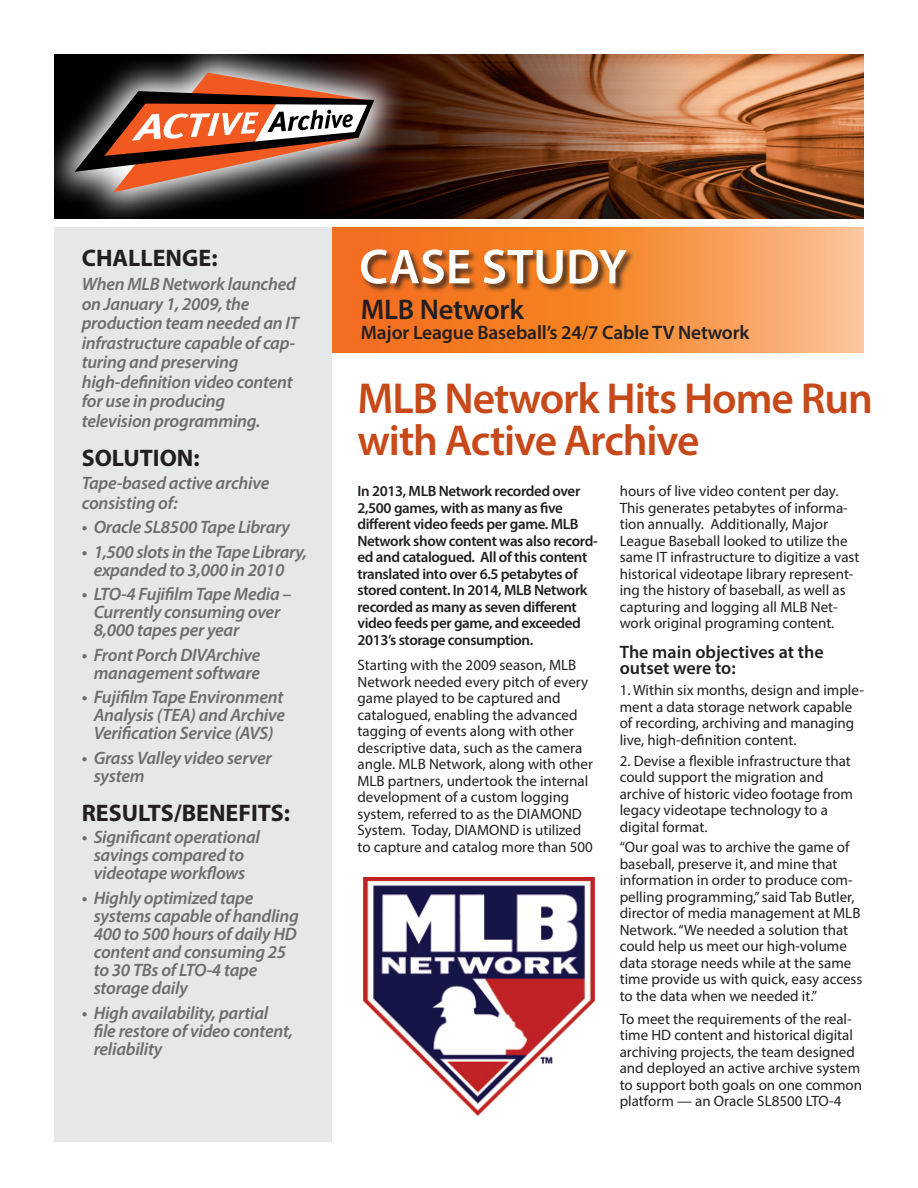
<style>
.page{position:relative;width:918px;height:1188px;background:#fff}
.page>*{position:absolute;margin:0;border:0;box-sizing:border-box;transform-origin:0 0}
.t1{font:600 43.5px/42px "Myriad Pro";letter-spacing:-.025em;color:#c74919}
.t2{font:600 28.5px "Myriad Pro";letter-spacing:-.01em;color:#231f20}
.t3{font:700 24px "Myriad Pro";color:#231f20}
.t4{font:600 19.5px "Myriad Pro";letter-spacing:-.01em;color:#231f20}
.t5{font:italic 600 18px/18px "Myriad Pro";letter-spacing:-.015em;color:#6c6d70}
.t6{font:600 18px/16.5px "Myriad Pro";color:#231f20}
.t7{font:15px/16.5px "Myriad Pro";color:#231f20}
.t8{font:600 15px/16.5px "Myriad Pro";letter-spacing:-.025em;color:#231f20}
</style>
<div class="page">
<svg style="left:332px;top:227px;width:532px;height:125px;background:#f69146"></svg>
<img style="left:409px;top:54px;width:455px;height:165px">
<svg style="left:54px;top:54px;width:355px;height:165px;background:#211816"></svg>
<svg style="left:75px;top:73px;width:299px;height:119px;background:#865c4d"></svg>
<div style="left:54px;top:227px;width:278px;height:915px;background:#e6e7e9"></div>
<div style="left:361px;top:249px;width:274px;height:44px;background:#231f20;opacity:.75"></div>
<svg style="left:361px;top:249px;width:266px;height:35px"></svg>
<img style="left:363px;top:877px;width:232px;height:239px">
<p class="t3" style="left:82px;top:243px;width:137px">CHALLENGE:</p>
<p class="t5" style="left:82px;top:274px;width:219px;line-height:19.5px">When MLB Network launched on January 1, 2009, the production team needed an IT infrastructure capable of cap&shy;turing and preserving high-definition video content for use in producing television programming.</p>
<p class="t3" style="left:82px;top:442px;width:120px">SOLUTION:</p>
<p class="t5" style="left:82px;top:473px;width:189px;line-height:19.5px">Tape-based active archive consisting of:</p>
<p class="t5" style="left:82px;top:518px;width:210px">• Oracle SL8500 Tape Library</p>
<p class="t5" style="left:94px;top:542px;width:215px;text-indent:-12px">• 1,500 slots in the Tape Library, expanded to 3,000 in 2010</p>
<p class="t5" style="left:94px;top:585px;width:199px;text-indent:-12px">• LTO-4 Fujifilm Tape Media –<br>Currently consuming over<br>8,000 tapes per year</p>
<p class="t5" style="left:82px;top:645px;width:180px;text-align:right">• Front Porch DIVArchive management software</p>
<p class="t5" style="left:94px;top:688px;width:193px;text-align:justify;text-indent:-12px">• Fujifilm Tape Environment Analysis (TEA) and Archive Verification Service (AVS)</p>
<p class="t5" style="left:94px;top:748px;width:179px;text-indent:-12px">• Grass Valley video server system</p>
<p class="t3" style="left:82px;top:797px;width:210px">RESULTS/BENEFITS:</p>
<p class="t5" style="left:82px;top:828px;width:180px;text-align:center">• Significant operational savings compared to videotape workflows</p>
<p class="t5" style="left:94px;top:888px;width:207px;text-indent:-12px">• Highly optimized tape systems capable of handling<br>400 to 500 hours of daily HD content and consuming 25 to 30 TBs of LTO-4 tape storage daily</p>
<p class="t5" style="left:94px;top:1003px;width:201px;text-indent:-12px">• High availability, partial file restore of video content, reliability</p>
<p class="t2" style="left:361px;top:292px;width:164px">MLB Network</p>
<p class="t4" style="left:361px;top:320px;width:390px">Major League Baseball’s 24/7 Cable TV Network</p>
<p class="t1" style="left:357px;top:376px;width:517px">MLB Network Hits Home Run with Active Archive</p>
<p class="t8" style="left:357px;top:483px;width:242px">In 2013, MLB Network recorded over 2,500 games, with as many as five different video feeds per game. MLB Network show content was also record&shy;ed and catalogued. All of this content translated into over 6.5 petabytes of stored content. In 2014, MLB Network recorded as many as seven different video feeds per game, and exceeded 2013’s storage consumption.</p>
<p class="t7" style="left:357px;top:657px;width:237px">Starting with the 2009 season, MLB Network needed every pitch of every game played to be captured and catalogued, enabling the advanced tagging of events along with other descriptive data, such as the camera angle. MLB Network, along with other MLB partners, undertook the internal development of a custom logging system, referred to as the DIAMOND System. Today, DIAMOND is utilized to capture and catalog more than 500</p>
<p class="t7" style="left:620px;top:483px;width:241px">hours of live video content per day.<br>This generates petabytes of informa&shy;tion annually. Additionally, Major League Baseball looked to utilize the same IT infrastructure to digitize a vast historical videotape library represent&shy;ing the history of baseball, as well as capturing and logging all MLB Net&shy;work original programing content.</p>
<p class="t6" style="left:620px;top:643px;width:206px">The main objectives at the outset were to:</p>
<p class="t7" style="left:620px;top:682px;width:246px">1. Within six months, design and imple&shy;ment a data storage network capable of recording, archiving and managing live, high-definition content.</p>
<p class="t7" style="left:620px;top:752px;width:235px">2. Devise a flexible infrastructure that could support the migration and archive of historic video footage from legacy videotape technology to a digital format.</p>
<p class="t7" style="left:620px;top:839px;width:244px">“Our goal was to archive the game of baseball, preserve it, and mine that information in order to produce com&shy;pelling programming,” said Tab Butler, director of media management at MLB Network. “We needed a solution that could help us meet our high-volume data storage needs while at the same time provide us with quick, easy access to the data when we needed it.”</p>
<p class="t7" style="left:620px;top:1010px;width:244px">To meet the requirements of the real&shy;time HD content and historical digital archiving projects, the team designed and deployed an active archive system to support both goals on one common platform — an Oracle SL8500 LTO-4</p>
</div>
